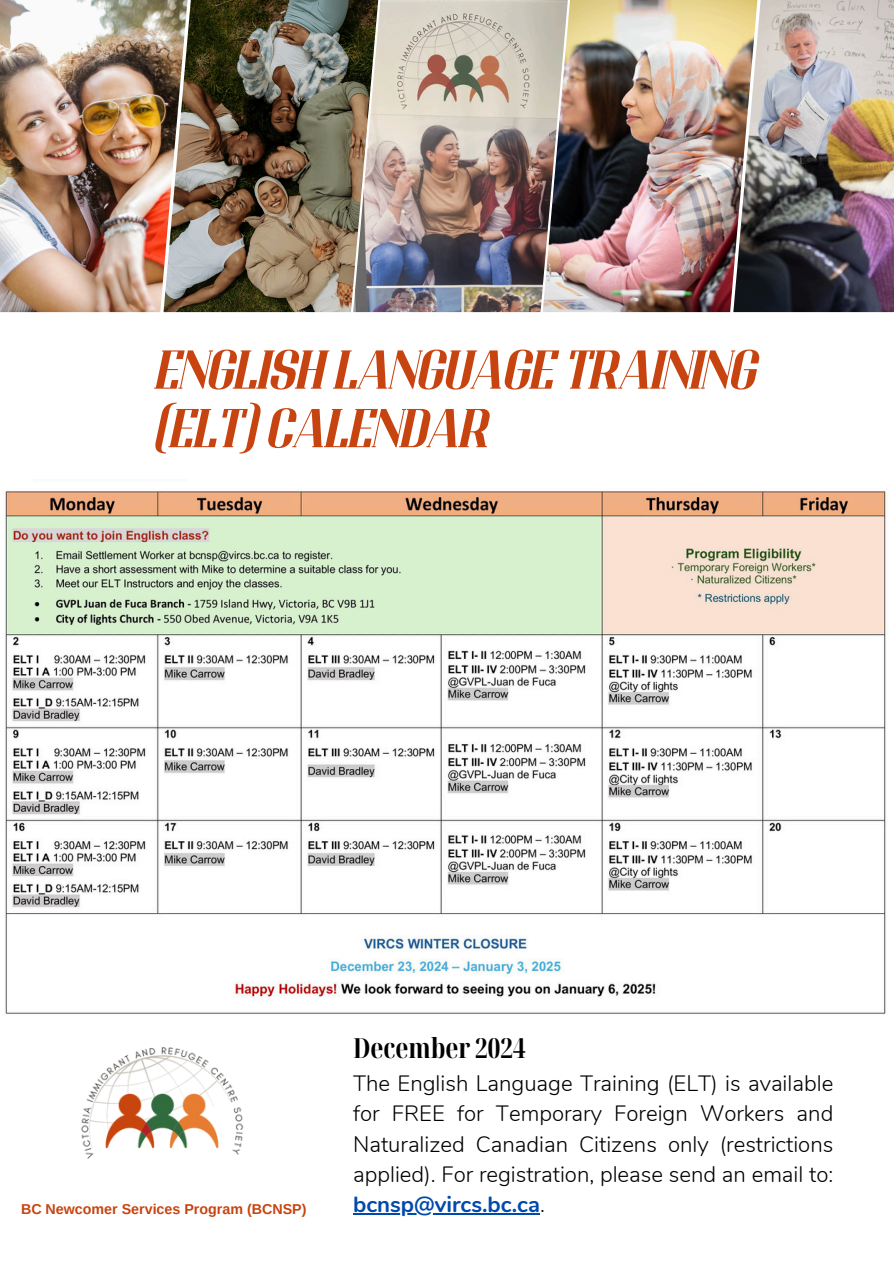
<style>
.page{position:relative;width:894px;height:1264px;background:#fff}
.page>*{position:absolute;margin:0;border:0;box-sizing:border-box;transform-origin:0 0}
.t1{font:54.6px/58.5px "Adirek Serif 700 It";color:#c74410}
.t2{font:700 extra-condensed 27.6px "Noto Serif Display";color:#000}
.t3{font:300 22.2px/30.3px "Nunito";color:#000;text-align:justify}
.t4{font:700 22.2px "Nunito";color:#004aad}
.t5{font:700 14.25px "Arimo";color:#c74410}
.s1{font-weight:300;color:#000}
</style>
<div class="page">
<img style="left:81px;top:1047px;width:163px;height:112px">
<img style="left:0;top:0;width:163px;height:312px">
<img style="left:163px;top:0;width:190px;height:312px">
<img style="left:353px;top:0;width:189px;height:312px">
<img style="left:542px;top:0;width:191px;height:312px">
<img style="left:733px;top:0;width:160px;height:312px">
<img style="left:5px;top:490px;width:882px;height:524px">
<hr style="left:353px;top:1213px;width:187px;height:1px;background:#004aad">
<p class="t1" style="left:153px;top:340px;width:602px">ENGLISH LANGUAGE TRAINING (ELT) CALENDAR</p>
<p class="t2" style="left:353px;top:1028px;width:174px">December 2024</p>
<p class="t3" style="left:353px;top:1068px;width:481px">The English Language Training (ELT) is available for FREE for Temporary Foreign Workers and Naturalized Canadian Citizens only (restrictions applied). For registration, please send an email to:</p>
<p class="t5" style="left:21px;top:1200px;width:287px">BC Newcomer Services Program (BCNSP)</p>
<h2 class="t4" style="left:353px;top:1189px;width:193px">bcnsp@vircs.bc.ca<span class="s1">.</span></h2>
</div>
